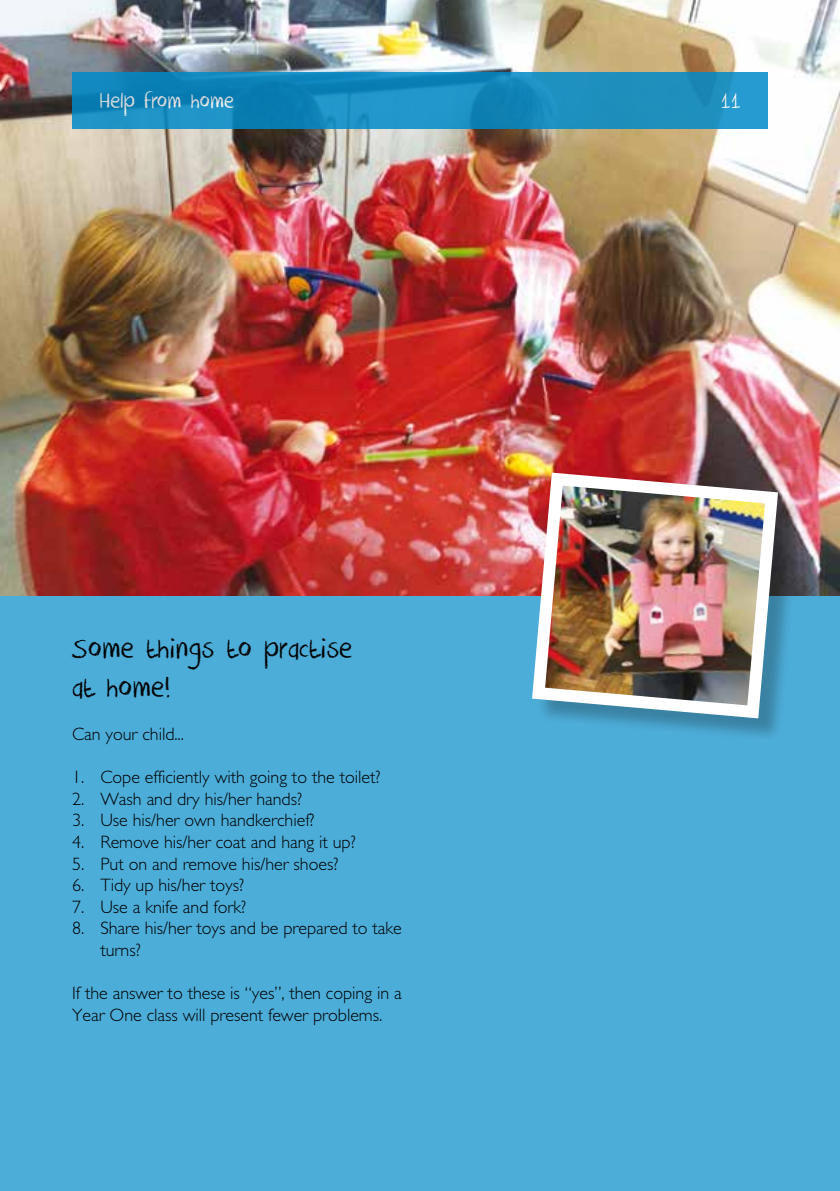
<style>
.page{position:relative;width:840px;height:1191px;background:#fff}
.page>*{position:absolute;margin:0;border:0;box-sizing:border-box;transform-origin:0 0}
.t1{font:32px/38.4px "DK Crayon Crumble";letter-spacing:-.005em;color:#000}
.t2{font:24px "DK Crayon Crumble";letter-spacing:-.005em;color:#fff}
.t3{font:300 18px/21.6px "Gill Sans Tur";letter-spacing:-.005em;color:#000}
</style>
<div class="page">
<div style="left:0;top:539px;width:839px;height:652px;background:#4dadd9"></div>
<img style="left:0;top:0;width:839px;height:595px">
<svg style="left:72px;top:72px;width:695px;height:57px;background:#178abd"></svg>
<div style="left:535px;top:476px;width:267px;height:267px;background:#000;opacity:.25"></div>
<img style="left:525px;top:466px;width:259px;height:259px">
<h2 class="t2" style="left:99px;top:87px;width:137px">Help from home</h2>
<h2 class="t2" style="left:720px;top:87px;width:22px">11</h2>
<h1 class="t1" style="left:72px;top:630px;width:282px">Some things to practise at home!</h1>
<p class="t3" style="left:72px;top:723px;width:113px">Can your child...</p>
<p class="t3" style="left:72px;top:766px;width:310px">1. Cope efficiently with going to the toilet?</p>
<p class="t3" style="left:72px;top:788px;width:231px">2. Wash and dry his/her hands?</p>
<p class="t3" style="left:72px;top:809px;width:244px">3. Use his/her own handkerchief?</p>
<p class="t3" style="left:72px;top:831px;width:285px">4. Remove his/her coat and hang it up?</p>
<p class="t3" style="left:72px;top:852px;width:268px">5. Put on and remove his/her shoes?</p>
<p class="t3" style="left:72px;top:874px;width:173px">6. Tidy up his/her toys?</p>
<p class="t3" style="left:72px;top:896px;width:175px">7. Use a knife and fork?</p>
<p class="t3" style="left:100px;top:917px;width:303px;text-indent:-28px">8. Share his/her toys and be prepared to take turns?</p>
<p class="t3" style="left:72px;top:982px;width:331px">If the answer to these is “yes”, then coping in a<br>Year One class will present fewer problems.</p>
</div>
